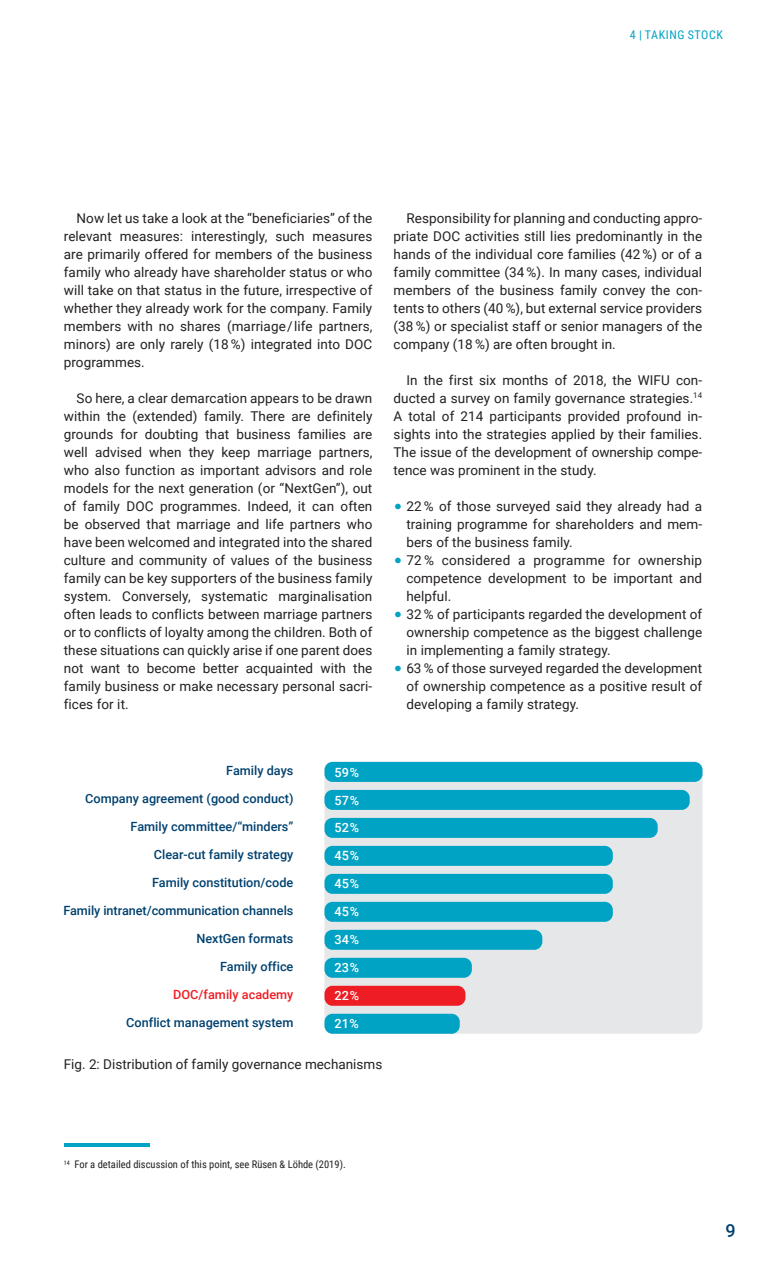
<style>
.page{position:relative;width:766px;height:1263px;background:#fff}
.page>*{position:absolute;margin:0;border:0;box-sizing:border-box;transform-origin:0 0}
.t1{font:500 18px "Roboto";color:#01416f}
.t2{font:13.5px/18px "Roboto";letter-spacing:.005em;color:#231f20;text-align:justify}
.t3{font:500 12.75px/27.9px "Roboto";color:#01416f;text-align:right}
.t4{font:500 12.75px/28px "Roboto";letter-spacing:.005em;color:#fff;text-align:justify}
.t5{font:500 12.75px "Roboto";color:#ee1d23}
.t6{font:12px "Roboto Condensed";letter-spacing:.045em;color:#00a3c4}
.t7{font:10.5px "Roboto Condensed";color:#231f20}
</style>
<div class="page">
<hr style="left:64px;top:1143px;width:85px;height:4px;background:#00a3c4">
<div style="left:324px;top:761px;width:378px;height:273px;background:#e6e7e9;border-radius:8px"></div>
<div style="left:324px;top:762px;width:378px;height:20px;background:#00a3c4;border-radius:8px"></div>
<div style="left:324px;top:790px;width:365px;height:20px;background:#00a3c4;border-radius:8px"></div>
<div style="left:324px;top:818px;width:333px;height:20px;background:#00a3c4;border-radius:8px"></div>
<div style="left:324px;top:846px;width:288px;height:20px;background:#00a3c4;border-radius:8px"></div>
<div style="left:324px;top:874px;width:288px;height:20px;background:#00a3c4;border-radius:8px"></div>
<div style="left:324px;top:902px;width:288px;height:20px;background:#00a3c4;border-radius:8px"></div>
<div style="left:324px;top:930px;width:218px;height:20px;background:#00a3c4;border-radius:8px"></div>
<div style="left:324px;top:958px;width:147px;height:20px;background:#00a3c4;border-radius:8px"></div>
<div style="left:324px;top:986px;width:141px;height:20px;background:#ee1d23;border-radius:8px"></div>
<div style="left:324px;top:1014px;width:135px;height:20px;background:#00a3c4;border-radius:8px"></div>
<p class="t6" style="left:629px;top:26px;width:94px">4 | TAKING STOCK</p>
<p class="t2" style="left:64px;top:208px;width:310px;text-indent:13px">Now let us take a look at the “beneficiaries” of the relevant measures: interestingly, such measures are primarily offered for members of the business family who already have shareholder status or who will take on that status in the future, irrespective of whether they already work for the company. Family members with no shares (marriage/life partners, minors) are only rarely (18 %) integrated into DOC programmes.</p>
<p class="t2" style="left:64px;top:388px;width:310px;text-indent:13px">So here, a clear demarcation appears to be drawn within the (extended) family. There are definitely grounds for doubting that business families are well advised when they keep marriage partners, who also function as important advisors and role models for the next generation (or “NextGen”), out of family DOC programmes. Indeed, it can often be observed that marriage and life partners who have been welcomed and integrated into the shared culture and community of values of the business family can be key supporters of the business family system. Conversely, systematic marginalisation often leads to conflicts between marriage partners or to conflicts of loyalty among the children. Both of these situations can quickly arise if one parent does not want to become better acquainted with the family business or make necessary personal sacri&shy;fices for it.</p>
<p class="t2" style="left:393px;top:208px;width:310px;text-indent:13px">Responsibility for planning and conducting appro&shy;priate DOC activities still lies predominantly in the hands of the individual core families (42 %) or of a family committee (34 %). In many cases, individual members of the business family convey the con&shy;tents to others (40 %), but external service providers (38 %) or specialist staff or senior managers of the company (18 %) are often brought in.</p>
<p class="t2" style="left:393px;top:370px;width:310px;text-indent:13px">In the first six months of 2018, the WIFU con&shy;ducted a survey on family governance strategies.<sup>14<br></sup>A total of 214 participants provided profound in&shy;sights into the strategies applied by their families.<br>The issue of the development of ownership compe&shy;tence was prominent in the study.</p>
<p class="t2" style="left:406px;top:496px;width:297px;text-align:left">22 % of those surveyed said they already had a training programme for shareholders and mem&shy;bers of the business family.<br>72 % considered a programme for ownership competence development to be important and helpful.<br>32 % of participants regarded the development of ownership competence as the biggest challenge in implementing a family strategy.<br>63 % of those surveyed regarded the development of ownership competence as a positive result of developing a family strategy.</p>
<p class="t3" style="left:63px;top:756px;width:231px">Family days<br>Company agreement (good conduct)<br>Family committee/“minders”<br>Clear-cut family strategy<br>Family constitution/code<br>Family intranet/communication channels<br>NextGen formats<br>Family office</p>
<p class="t5" style="left:173px;top:986px;width:122px">DOC/family academy</p>
<p class="t3" style="left:126px;top:1008px;width:169px">Conflict management system</p>
<p class="t4" style="left:334px;top:757px;width:26px">59% 57% 52% 45% 45% 45% 34% 23% 22% 21%</p>
<p class="t2" style="left:64px;top:1055px;width:320px">Fig. 2: Distribution of family governance mechanisms</p>
<p class="t7" style="left:64px;top:1157px;width:283px"><sup>14</sup> For a detailed discussion of this point, see Rüsen &amp; Löhde (2019).</p>
<h1 class="t1" style="left:725px;top:1218px;width:12px">9</h1>
</div>
